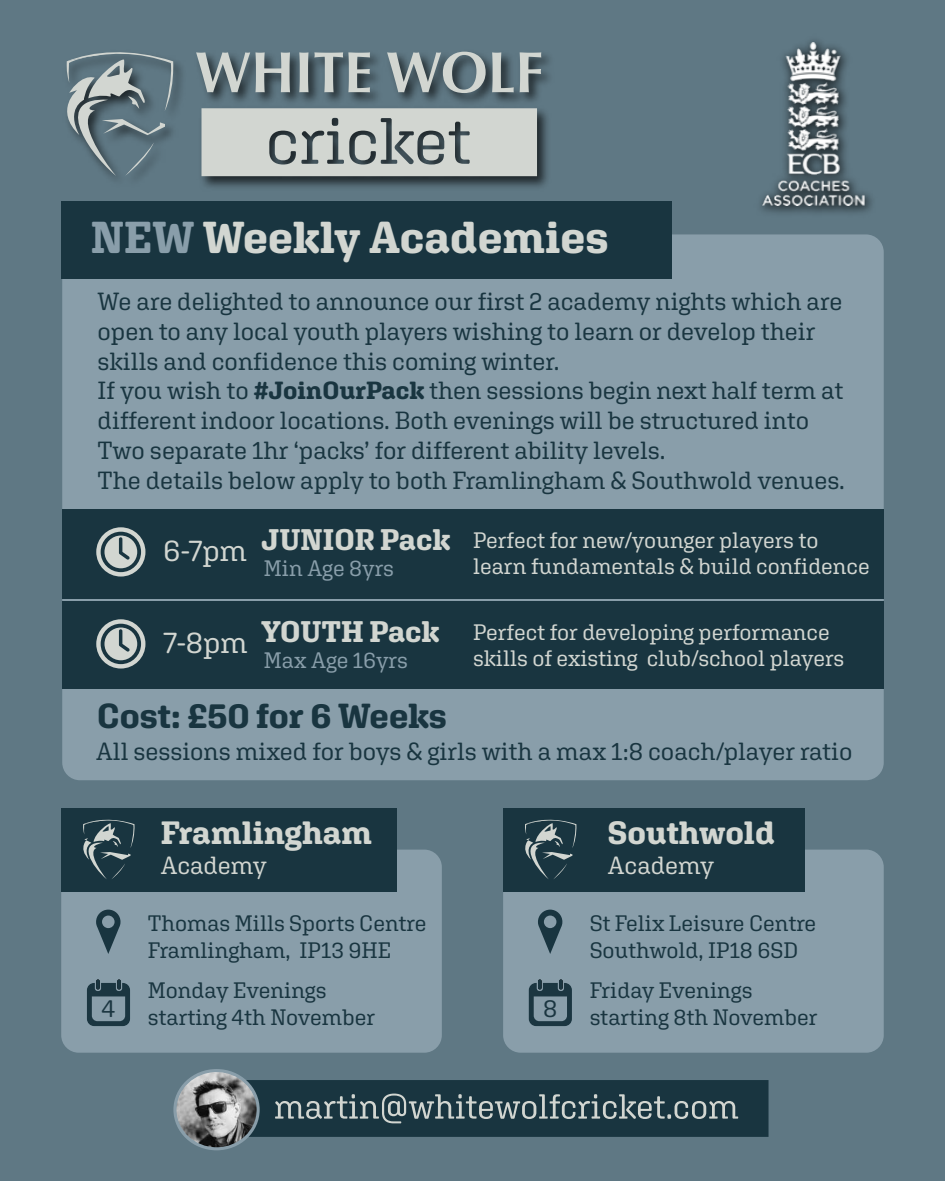
<style>
.page{position:relative;width:945px;height:1182px;background:#fff}
.page>*{position:absolute;margin:0;border:0;box-sizing:border-box;transform-origin:0 0}
.t1{font:700 58.01px "Optima";color:#d2d6d1}
.t2{font:700 44.62px "Aglet Slab";letter-spacing:-.005em;color:#d2d6d1}
.t3{font:700 34.74px "Aglet Slab";letter-spacing:-.005em;color:#193540}
.t4{font:700 32.29px "Aglet Slab";letter-spacing:-.005em;color:#d2d6d1}
.t5{font:700 29.75px "Aglet Slab";letter-spacing:-.01em;color:#d2d6d1}
.t6{font:29.75px "Aglet Slab";color:#d2d6d1}
.t7{font:24.76px/29.8px "Aglet Slab";letter-spacing:-.005em;color:#193540}
.t8{font:24.76px "Aglet Slab";letter-spacing:-.005em;color:#d2d6d1}
.t9{font:24.41px "Aglet Slab";color:#1b3641}
.t10{font:22.31px/32.4px "Aglet Slab";letter-spacing:-.005em;color:#d2d6d1}
.t11{font:22.31px/26.8px "Aglet Slab";color:#193540}
.t12{font:22.31px "Aglet Slab";letter-spacing:-.005em;color:#899eaa}
.s1{color:#899eaa}
.s2{font-weight:700}
.s3{font-size:29.75px}
.s4{font-weight:700;font-size:29.75px}
</style>
<div class="page">
<div style="left:0;top:0;width:945px;height:1180px;background:#5f7884"></div>
<svg style="left:173px;top:1069px;width:596px;height:81px"></svg>
<img style="left:110px;top:53px;width:439px;height:134px">
<svg style="left:202px;top:108px;width:335px;height:68px;background:#bdc2bf"></svg>
<svg style="left:66px;top:52px;width:108px;height:124px"></svg>
<img style="left:761px;top:40px;width:111px;height:173px">
<img style="left:762px;top:42px;width:103px;height:163px">
<div style="left:62px;top:234px;width:822px;height:546px;background:#899eaa;border-radius:18px"></div>
<div style="left:61px;top:849px;width:381px;height:203px;background:#899eaa;border-radius:18px"></div>
<div style="left:61px;top:807px;width:336px;height:84px;background:#193540"></div>
<svg style="left:83px;top:819px;width:52px;height:60px"></svg>
<svg style="left:96px;top:909px;width:25px;height:44px"></svg>
<svg style="left:87px;top:982px;width:43px;height:43px"></svg>
<div style="left:503px;top:849px;width:381px;height:203px;background:#899eaa;border-radius:18px"></div>
<div style="left:503px;top:807px;width:302px;height:84px;background:#193540"></div>
<svg style="left:538px;top:909px;width:24px;height:44px"></svg>
<svg style="left:529px;top:982px;width:43px;height:43px"></svg>
<svg style="left:525px;top:819px;width:52px;height:60px"></svg>
<div style="left:61px;top:201px;width:610px;height:77px;background:#193540"></div>
<div style="left:62px;top:509px;width:822px;height:88px;background:#193540"></div>
<svg style="left:96px;top:527px;width:49px;height:49px"></svg>
<div style="left:62px;top:601px;width:822px;height:88px;background:#193540"></div>
<svg style="left:96px;top:619px;width:49px;height:49px"></svg>
<h1 class="t1" style="left:195px;top:39px;width:350px">WHITE WOLF</h1>
<h2 class="t2" style="left:91px;top:210px;width:519px"><span class="s1">NEW</span> Weekly Academies</h2>
<p class="t7" style="left:98px;top:286px;width:749px">We are delighted to announce our first 2 academy nights which are open to any local youth players wishing to learn or develop their skills and confidence this coming winter.<br>If you wish to <span class="s2">#JoinOurPack</span> then sessions begin next half term at different indoor locations. Both evenings will be structured into Two separate 1hr ‘packs’ for different ability levels.<br>The details below apply to both Framlingham &amp; Southwold venues.</p>
<p class="t10" style="left:263px;top:526px;width:557px;text-indent:-100px"><span class="s3">6-7pm</span> <span class="s4">JUNIOR Pack</span> Perfect for new/younger players to<br><span class="s1">Min Age 8yrs</span></p>
<p class="t12" style="left:264px;top:555px;width:132px">Min Age 8yrs</p>
<p class="t10" style="left:473px;top:552px;width:398px">learn fundamentals &amp; build confidence</p>
<p class="t5" style="left:261px;top:613px;width:180px">YOUTH Pack</p>
<p class="t6" style="left:163px;top:625px;width:86px">7-8pm</p>
<p class="t10" style="left:473px;top:615px;width:358px">Perfect for developing performance</p>
<p class="t12" style="left:264px;top:647px;width:145px">Max Age 16yrs</p>
<p class="t10" style="left:473px;top:642px;width:373px">skills of existing club/school players</p>
<h3 class="t3" style="left:97px;top:695px;width:351px">Cost: £50 for 6 Weeks</h3>
<p class="t7" style="left:96px;top:735px;width:758px">All sessions mixed for boys &amp; girls with a max 1:8 coach/player ratio</p>
<p class="t9" style="left:102px;top:994px;width:15px">4</p>
<h3 class="t4" style="left:161px;top:813px;width:213px">Framlingham</h3>
<p class="t8" style="left:161px;top:850px;width:108px">Academy</p>
<p class="t11" style="left:148px;top:909px;width:280px">Thomas Mills Sports Centre<br>Framlingham, IP13 9HE</p>
<p class="t11" style="left:148px;top:976px;width:229px">Monday Evenings starting 4th November</p>
<p class="t9" style="left:543px;top:994px;width:16px">8</p>
<h3 class="t4" style="left:608px;top:813px;width:168px">Southwold</h3>
<p class="t8" style="left:608px;top:850px;width:108px">Academy</p>
<p class="t11" style="left:590px;top:909px;width:228px">St Felix Leisure Centre<br>Southwold, IP18 6SD</p>
<p class="t11" style="left:590px;top:976px;width:229px">Friday Evenings starting 8th November</p>
</div>
